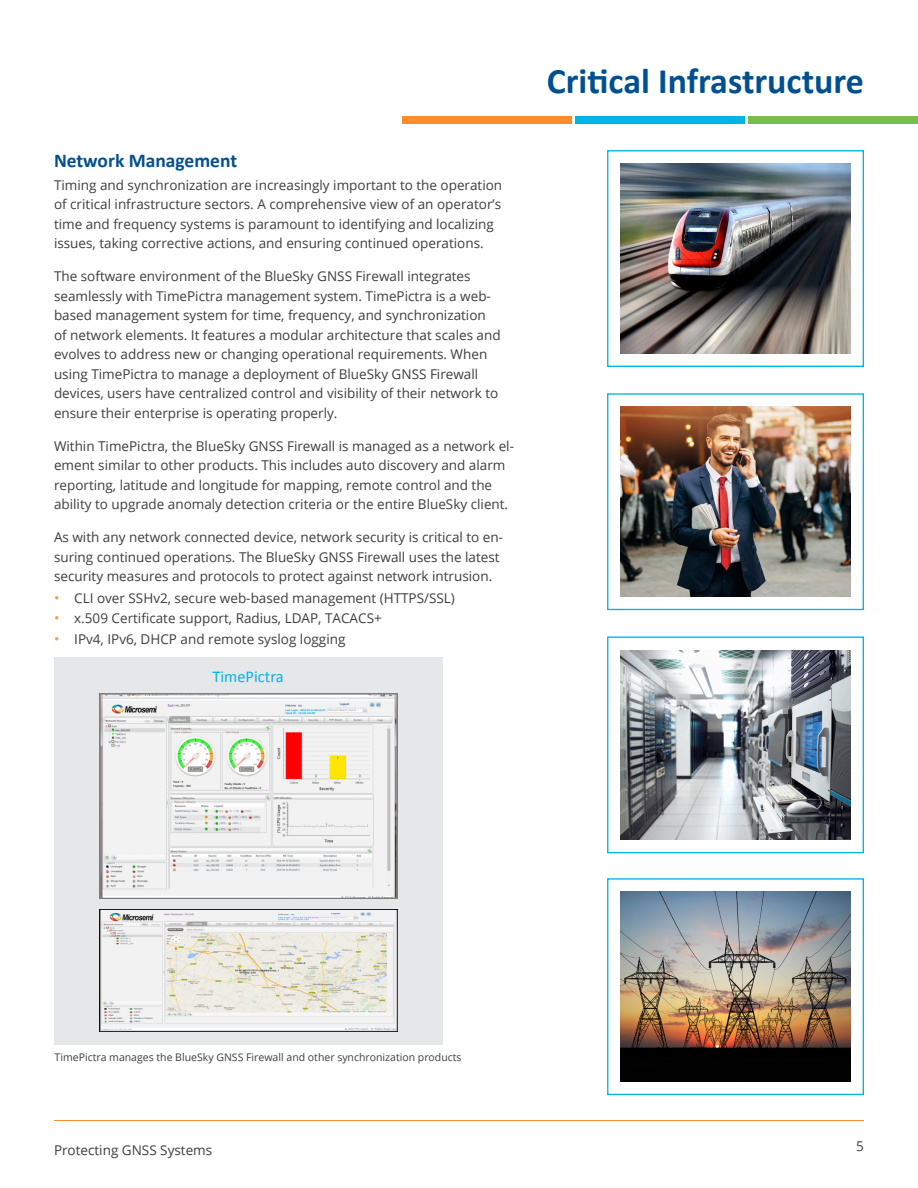
<style>
.page{position:relative;width:918px;height:1188px;background:#fff}
.page>*{position:absolute;margin:0;border:0;box-sizing:border-box;transform-origin:0 0}
.SUBHEAD1{font:700 36px "Calibri";color:#005090}
.SUBHEAD1-2{font:700 19.5px "Calibri";color:#005090}
.SUBHEAD2{font:16.5px "Calibri";color:#00b5e6}
.BODY_TEXT{font:13.5px/19.5px "Open Sans";color:#3e3e3f}
.BODY_B4_BULLET{font:13.5px/19.5px "Open Sans";color:#3e3e3f}
.BODY_TEXT-2{font:10.5px "Open Sans";color:#3e3e3f}
.s1{font-size:14.25px;color:#ff9743}
</style>
<div class="page">
<div style="left:607px;top:636px;width:257px;height:217px;border:1px solid #00b5e6"></div>
<div style="left:607px;top:878px;width:257px;height:217px;border:1px solid #00b5e6"></div>
<div style="left:607px;top:393px;width:257px;height:217px;border:1px solid #00b5e6"></div>
<div style="left:607px;top:150px;width:257px;height:217px;border:1px solid #00b5e6"></div>
<img style="left:620px;top:650px;width:231px;height:189px">
<img style="left:620px;top:892px;width:231px;height:189px">
<img style="left:620px;top:407px;width:231px;height:189px">
<img style="left:620px;top:164px;width:231px;height:189px">
<div style="left:402px;top:117px;width:169px;height:7px;background:#ff8c2b"></div>
<div style="left:575px;top:117px;width:170px;height:7px;background:#00b5e6"></div>
<div style="left:748px;top:117px;width:170px;height:7px;background:#77be4e"></div>
<hr style="left:54px;top:1120px;width:810px;height:1px;background:#ff8c2b">
<div style="left:55px;top:657px;width:388px;height:388px;background:#e6e7e9"></div>
<img style="left:99px;top:693px;width:298px;height:206px">
<img style="left:99px;top:910px;width:298px;height:122px">
<p class="SUBHEAD1-2" style="left:54px;top:147px;width:185px">Network Management</p>
<p class="BODY_TEXT" style="left:54px;top:175px;width:450px">Timing and synchronization are increasingly important to the operation of critical infrastructure sectors. A comprehensive view of an operator’s time and frequency systems is paramount to identifying and localizing issues, taking corrective actions, and ensuring continued operations.</p>
<p class="BODY_TEXT" style="left:54px;top:266px;width:448px">The software environment of the BlueSky GNSS Firewall integrates seamlessly with TimePictra management system. TimePictra is a web&shy;based management system for time, frequency, and synchronization of network elements. It features a modular architecture that scales and evolves to address new or changing operational requirements. When using TimePictra to manage a deployment of BlueSky GNSS Firewall devices, users have centralized control and visibility of their network to ensure their enterprise is operating properly.</p>
<p class="BODY_TEXT" style="left:54px;top:436px;width:462px">Within TimePictra, the BlueSky GNSS Firewall is managed as a network el&shy;ement similar to other products. This includes auto discovery and alarm reporting, latitude and longitude for mapping, remote control and the ability to upgrade anomaly detection criteria or the entire BlueSky client.</p>
<p class="BODY_B4_BULLET" style="left:54px;top:527px;width:451px">As with any network connected device, network security is critical to en&shy;suring continued operations. The BlueSky GNSS Firewall uses the latest security measures and protocols to protect against network intrusion.</p>
<p class="BODY_TEXT" style="left:54px;top:588px;width:402px"><span class="s1">•</span> CLI over SSHv2, secure web-based management (HTTPS/SSL)</p>
<p class="BODY_TEXT" style="left:54px;top:608px;width:329px"><span class="s1">•</span> x.509 Certificate support, Radius, LDAP, TACACS+</p>
<p class="BODY_TEXT" style="left:54px;top:629px;width:293px"><span class="s1">•</span> IPv4, IPv6, DHCP and remote syslog logging</p>
<p class="SUBHEAD2" style="left:212px;top:665px;width:73px">TimePictra</p>
<p class="SUBHEAD1" style="left:547px;top:55px;width:319px">Critical Infrastructure</p>
<p class="BODY_TEXT-2" style="left:55px;top:1050px;width:408px">TimePictra manages the BlueSky GNSS Firewall and other synchronization products</p>
<p class="BODY_TEXT" style="left:54px;top:1140px;width:160px">Protecting GNSS Systems</p>
<p class="BODY_TEXT" style="left:856px;top:1136px;width:9px">5</p>
</div>
